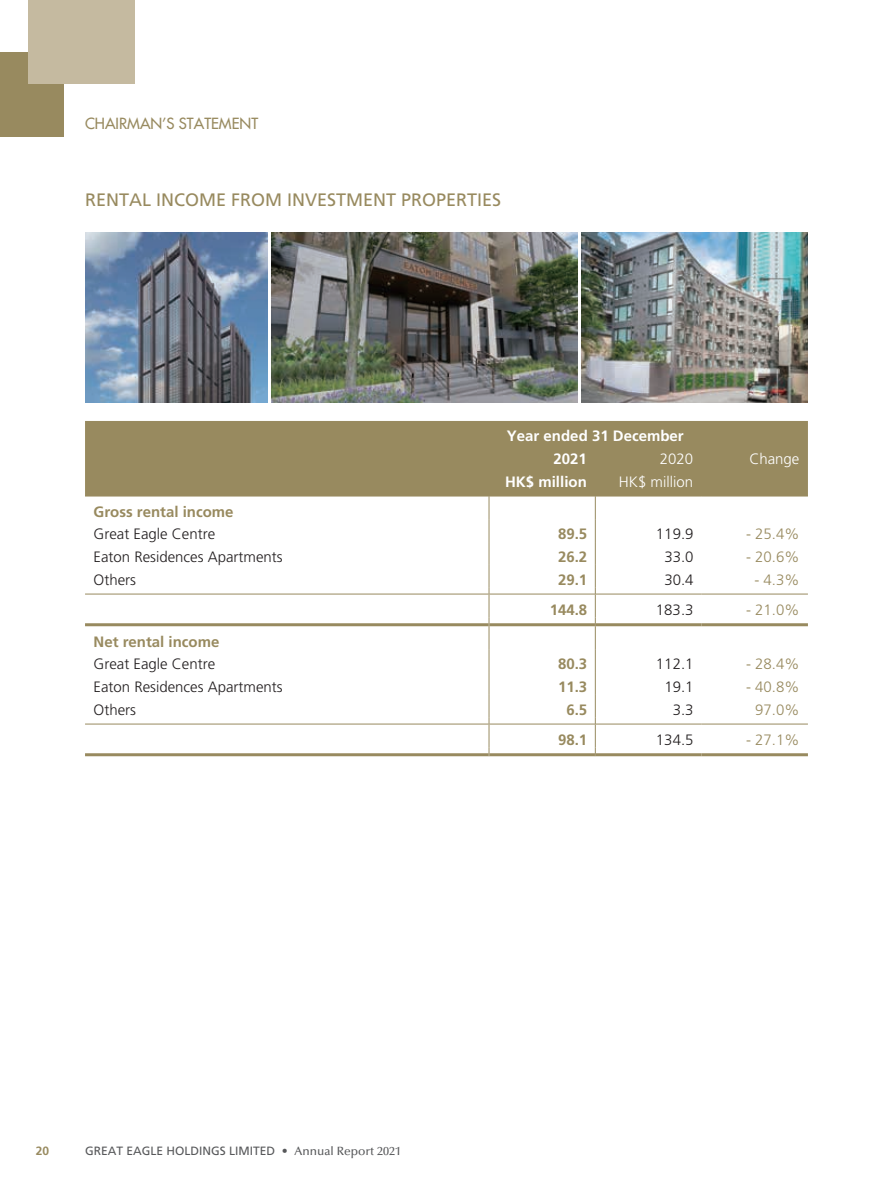
<style>
.page{position:relative;width:893px;height:1191px;background:#fff}
.page>*{position:absolute;margin:0;border:0;box-sizing:border-box;transform-origin:0 0}
.t1{font:18px "Frutiger LT Std";color:#988a5f}
.t2{font:300 15px "Frutiger LT Std";color:#231f20}
.t3{font:700 15px "Frutiger LT Std";color:#988a5f}
.t4{font:300 15px "Frutiger LT Std";color:#988a5f}
.t5{font:700 15px/22.8px "Frutiger LT Std";color:#fff}
.t6{font:300 15px "Frutiger LT Std";color:#fff}
.t7{font:500 15px "Futura Std";color:#988a5f}
.t8{font:12px "Frutiger LT Std";color:#57585a}
.t9{font:700 12px "Frutiger LT Std";color:#988a5f}
.s1{font-weight:300}
.s2{font-family:"Optima LT Std";font-weight:500}
</style>
<div class="page">
<div style="left:0;top:52px;width:63px;height:84px;background:#988a5f"></div>
<div style="left:28px;top:0;width:107px;height:83px;background:#c5baa0"></div>
<img style="left:85px;top:233px;width:182px;height:170px">
<img style="left:271px;top:233px;width:306px;height:170px">
<img style="left:582px;top:233px;width:226px;height:170px">
<div style="left:85px;top:421px;width:723px;height:74px;background:#988a5f"></div>
<svg style="left:489px;top:496px;width:1px;height:257px"></svg>
<svg style="left:595px;top:496px;width:1px;height:260px"></svg>
<hr style="left:85px;top:495px;width:404px;height:1px;background:#988a5f">
<hr style="left:489px;top:495px;width:106px;height:1px;background:#988a5f">
<hr style="left:595px;top:495px;width:107px;height:1px;background:#988a5f">
<hr style="left:702px;top:495px;width:106px;height:1px;background:#988a5f">
<hr style="left:85px;top:593px;width:404px;height:1px;background:#988a5f">
<hr style="left:489px;top:593px;width:106px;height:1px;background:#988a5f">
<hr style="left:596px;top:593px;width:106px;height:1px;background:#988a5f">
<hr style="left:702px;top:593px;width:106px;height:1px;background:#988a5f">
<hr style="left:85px;top:623px;width:404px;height:3px;background:#988a5f">
<hr style="left:489px;top:623px;width:106px;height:3px;background:#988a5f">
<hr style="left:596px;top:623px;width:106px;height:3px;background:#988a5f">
<hr style="left:702px;top:623px;width:106px;height:3px;background:#988a5f">
<hr style="left:85px;top:723px;width:404px;height:1px;background:#988a5f">
<hr style="left:489px;top:723px;width:106px;height:1px;background:#988a5f">
<hr style="left:596px;top:723px;width:106px;height:1px;background:#988a5f">
<hr style="left:702px;top:723px;width:106px;height:1px;background:#988a5f">
<hr style="left:85px;top:753px;width:404px;height:3px;background:#988a5f">
<hr style="left:489px;top:753px;width:106px;height:3px;background:#988a5f">
<hr style="left:596px;top:753px;width:106px;height:3px;background:#988a5f">
<hr style="left:702px;top:753px;width:106px;height:3px;background:#988a5f">
<p class="t7" style="left:85px;top:114px;width:175px">CHAIRMAN’S STATEMENT</p>
<p class="t1" style="left:85px;top:189px;width:418px">RENTAL INCOME FROM INVESTMENT PROPERTIES</p>
<p class="t5" style="left:553px;top:425px;width:132px;text-indent:-46px">Year ended 31 December<br>2021</p>
<p class="t6" style="left:660px;top:450px;width:35px">2020</p>
<p class="t6" style="left:749px;top:450px;width:52px">Change</p>
<p class="t5" style="left:505px;top:470px;width:83px">HK$ million</p>
<p class="t6" style="left:619px;top:473px;width:76px">HK$ million</p>
<p class="t3" style="left:94px;top:502px;width:142px">Gross rental income</p>
<p class="t2" style="left:94px;top:526px;width:123px">Great Eagle Centre</p>
<p class="t3" style="left:558px;top:525px;width:31px">89.5</p>
<p class="t2" style="left:656px;top:526px;width:39px">119.9</p>
<p class="t4" style="left:746px;top:526px;width:55px">- 25.4%</p>
<p class="t2" style="left:94px;top:548px;width:191px">Eaton Residences Apartments</p>
<p class="t3" style="left:558px;top:548px;width:31px">26.2</p>
<p class="t2" style="left:664px;top:548px;width:31px">33.0</p>
<p class="t4" style="left:746px;top:548px;width:55px">- 20.6%</p>
<p class="t2" style="left:94px;top:571px;width:44px">Others</p>
<p class="t3" style="left:558px;top:571px;width:31px">29.1</p>
<p class="t2" style="left:664px;top:571px;width:31px">30.4</p>
<p class="t4" style="left:754px;top:571px;width:47px">- 4.3%</p>
<p class="t3" style="left:550px;top:601px;width:39px">144.8</p>
<p class="t2" style="left:656px;top:601px;width:39px">183.3</p>
<p class="t4" style="left:746px;top:601px;width:55px">- 21.0%</p>
<p class="t3" style="left:94px;top:632px;width:127px">Net rental income</p>
<p class="t2" style="left:94px;top:656px;width:123px">Great Eagle Centre</p>
<p class="t3" style="left:558px;top:655px;width:31px">80.3</p>
<p class="t2" style="left:656px;top:656px;width:39px">112.1</p>
<p class="t4" style="left:746px;top:656px;width:55px">- 28.4%</p>
<p class="t2" style="left:94px;top:678px;width:191px">Eaton Residences Apartments</p>
<p class="t3" style="left:558px;top:678px;width:31px">11.3</p>
<p class="t2" style="left:664px;top:678px;width:31px">19.1</p>
<p class="t4" style="left:746px;top:678px;width:55px">- 40.8%</p>
<p class="t2" style="left:94px;top:701px;width:44px">Others</p>
<p class="t3" style="left:566px;top:701px;width:22px">6.5</p>
<p class="t2" style="left:673px;top:701px;width:22px">3.3</p>
<p class="t4" style="left:755px;top:701px;width:46px">97.0%</p>
<p class="t3" style="left:558px;top:730px;width:31px">98.1</p>
<p class="t2" style="left:656px;top:731px;width:39px">134.5</p>
<p class="t4" style="left:746px;top:731px;width:55px">- 27.1%</p>
<p class="t9" style="left:36px;top:1144px;width:15px">20</p>
<p class="t8" style="left:85px;top:1144px;width:318px">GREAT EAGLE HOLDINGS LIMITED <span class="s1">•</span> <span class="s2">Annual Report 2021</span></p>
</div>
